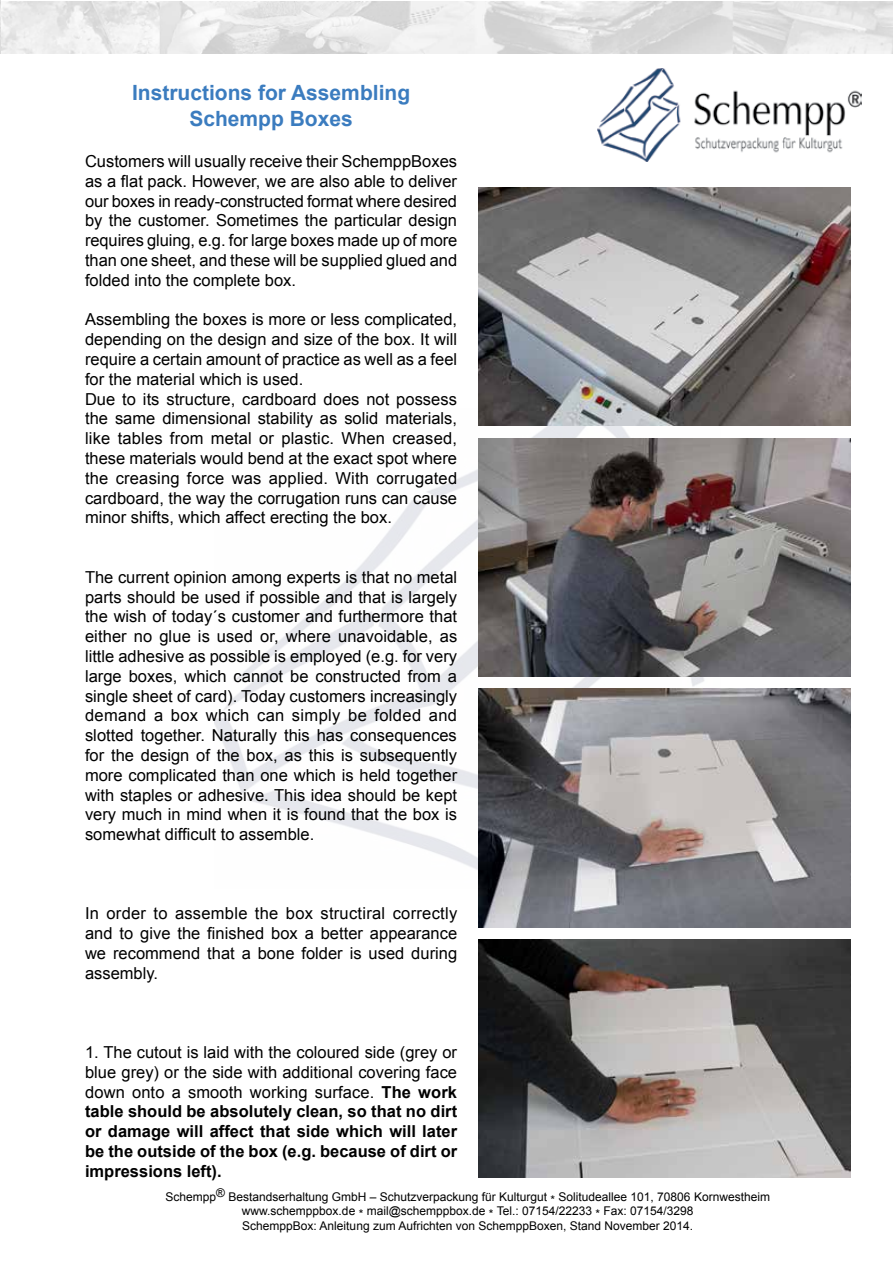
<style>
.page{position:relative;width:893px;height:1263px;background:#fff}
.page>*{position:absolute;margin:0;border:0;box-sizing:border-box;transform-origin:0 0}
.t1{font:700 21px/25.2px "Arial";color:#3b7cbf;text-align:center}
.t2{font:16.5px/19.8px "Arial";color:#000;text-align:justify}
.t3{font:700 16.5px/19.8px "Arial";color:#000;text-align:justify}
.t4{font:12px/14.4px "Arial";color:#000;text-align:center}
.s1{font-weight:400}
</style>
<div class="page">
<img style="left:0;top:0;width:893px;height:54px">
<img style="left:215px;top:425px;width:506px;height:445px">
<img style="left:478px;top:187px;width:372px;height:238px">
<img style="left:478px;top:689px;width:372px;height:238px">
<img style="left:478px;top:438px;width:372px;height:238px">
<img style="left:597px;top:68px;width:264px;height:94px">
<img style="left:478px;top:940px;width:372px;height:238px">
<p class="t1" style="left:132px;top:81px;width:280px">Instructions for Assembling<br>Schempp Boxes</p>
<p class="t2" style="left:85px;top:151px;width:374px">Customers will usually receive their SchemppBoxes as a flat pack. However, we are also able to deliver our boxes in ready-constructed format where desired by the customer. Sometimes the particular design requires gluing, e.g. for large boxes made up of more than one sheet, and these will be supplied glued and folded into the complete box.</p>
<p class="t2" style="left:85px;top:310px;width:374px;text-align:left">Assembling the boxes is more or less complicated, depending on the design and size of the box. It will require a certain amount of practice as well as a feel for the material which is used.<br>Due to its structure, cardboard does not possess the same dimensional stability as solid materials, like tables from metal or plastic. When creased, these materials would bend at the exact spot where the creasing force was applied. With corrugated cardboard, the way the corrugation runs can cause minor shifts, which affect erecting the box.</p>
<p class="t2" style="left:85px;top:567px;width:374px">The current opinion among experts is that no metal parts should be used if possible and that is largely the wish of today´s customer and furthermore that either no glue is used or, where unavoidable, as little adhesive as possible is employed (e.g. for very large boxes, which cannot be constructed from a single sheet of card). Today customers increasingly demand a box which can simply be folded and slotted together. Naturally this has consequences for the design of the box, as this is subsequently more complicated than one which is held together with staples or adhesive. This idea should be kept very much in mind when it is found that the box is somewhat difficult to assemble.</p>
<p class="t2" style="left:85px;top:904px;width:374px">In order to assemble the box structiral correctly and to give the finished box a better appearance we recommend that a bone folder is used during assembly.</p>
<p class="t3" style="left:85px;top:1043px;width:374px"><span class="s1">1. The cutout is laid with the coloured side (grey or blue grey) or the side with additional covering face down onto a smooth working surface.</span> The work table should be absolutely clean, so that no dirt or damage will affect that side which will later be the outside of the box (e.g. because of dirt or impressions left).</p>
<p class="t4" style="left:165px;top:1190px;width:606px">Schempp® Bestandserhaltung GmbH – Schutzverpackung für Kulturgut * Solitudeallee 101, 70806 Kornwestheim www.schemppbox.de * mail@schemppbox.de * Tel.: 07154/22233 * Fax: 07154/3298<br>SchemppBox: Anleitung zum Aufrichten von SchemppBoxen, Stand November 2014.</p>
</div>
